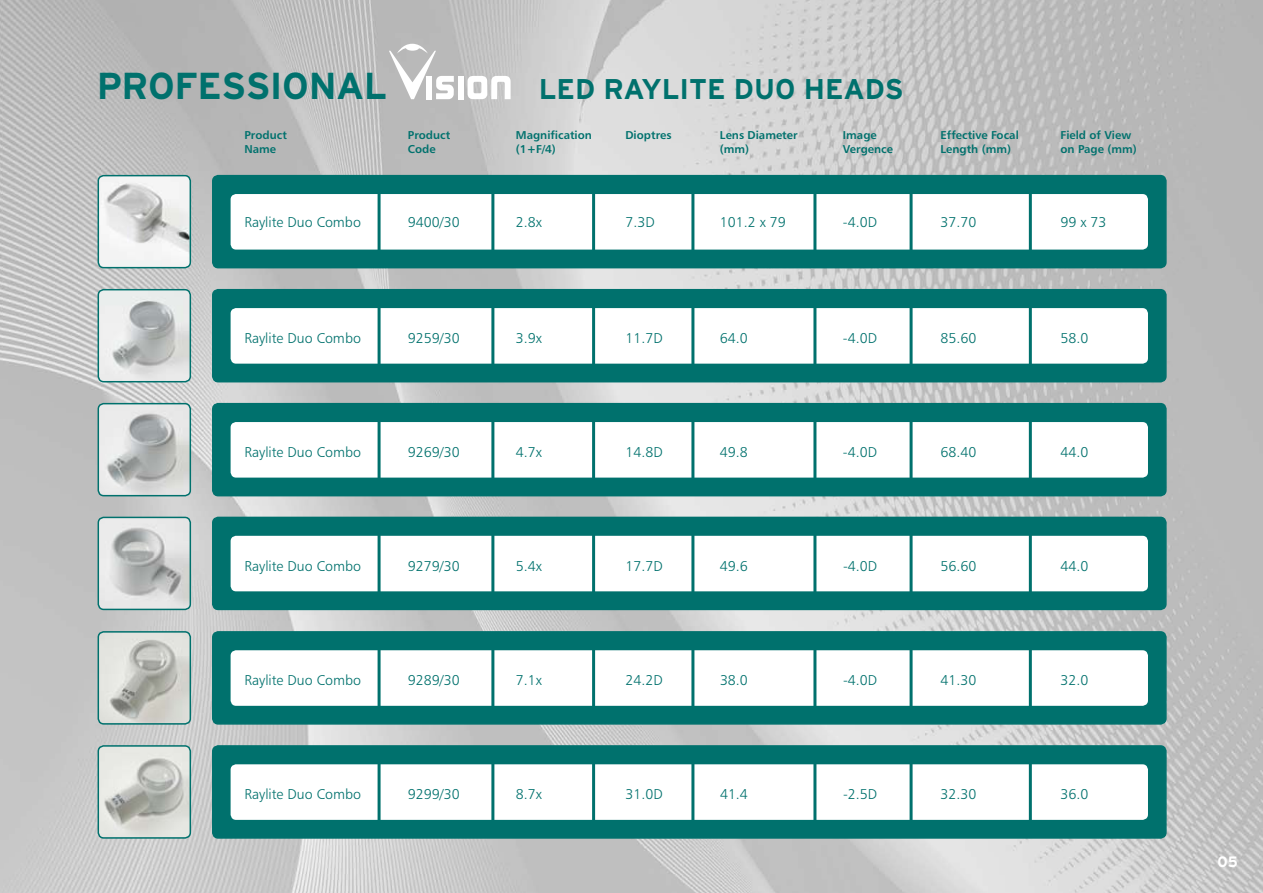
<style>
.page{position:relative;width:1263px;height:893px;background:#fff}
.page>*{position:absolute;margin:0;border:0;box-sizing:border-box;transform-origin:0 0}
.t1{font:700 37.5px "Interstate";letter-spacing:-.015em;color:#00716d}
.t2{font:700 28.5px "Interstate";color:#00716d}
.t3{font:700 15px "Interstate";color:#fff}
.t4{font:14.25px "Humanist 777 BT Light B";color:#00716d}
.t5{font:11.4px "Humanist 777 BT Bold B";color:#00716d}
</style>
<div class="page">
<img style="left:0;top:0;width:1263px;height:893px">
<img style="left:98px;top:404px;width:92px;height:92px">
<div style="left:98px;top:403px;width:93px;height:93px;border:2px solid #00716d;border-radius:6px"></div>
<div style="left:213px;top:404px;width:953px;height:92px;background:#00716d;border-radius:6px"></div>
<div style="left:212px;top:403px;width:954px;height:93px;border:2px solid #00716d;border-radius:6px"></div>
<div style="left:231px;top:422px;width:917px;height:56px;background:#fff;border-radius:6px"></div>
<svg style="left:389px;top:44px;width:65px;height:55px"></svg>
<div style="left:458px;top:76px;width:5px;height:23px;background:#fff"></div>
<svg style="left:468px;top:76px;width:43px;height:23px"></svg>
<div style="left:406px;top:45px;width:13px;height:6px;background:#fff;border-radius:50%"></div>
<img style="left:98px;top:176px;width:92px;height:92px">
<div style="left:98px;top:175px;width:93px;height:93px;border:2px solid #00716d;border-radius:6px"></div>
<div style="left:213px;top:176px;width:953px;height:92px;background:#00716d;border-radius:6px"></div>
<div style="left:212px;top:175px;width:954px;height:93px;border:2px solid #00716d;border-radius:6px"></div>
<div style="left:231px;top:194px;width:917px;height:56px;background:#fff;border-radius:6px"></div>
<img style="left:98px;top:290px;width:92px;height:92px">
<div style="left:98px;top:289px;width:93px;height:93px;border:2px solid #00716d;border-radius:6px"></div>
<div style="left:213px;top:290px;width:953px;height:92px;background:#00716d;border-radius:6px"></div>
<div style="left:212px;top:289px;width:954px;height:93px;border:2px solid #00716d;border-radius:6px"></div>
<div style="left:231px;top:308px;width:917px;height:56px;background:#fff;border-radius:6px"></div>
<img style="left:98px;top:517px;width:92px;height:92px">
<div style="left:98px;top:517px;width:93px;height:93px;border:2px solid #00716d;border-radius:6px"></div>
<div style="left:213px;top:517px;width:953px;height:92px;background:#00716d;border-radius:6px"></div>
<div style="left:212px;top:517px;width:954px;height:93px;border:2px solid #00716d;border-radius:6px"></div>
<div style="left:231px;top:536px;width:917px;height:55px;background:#fff;border-radius:6px"></div>
<img style="left:98px;top:632px;width:92px;height:92px">
<div style="left:98px;top:631px;width:93px;height:94px;border:2px solid #00716d;border-radius:6px"></div>
<div style="left:213px;top:632px;width:953px;height:92px;background:#00716d;border-radius:6px"></div>
<div style="left:212px;top:631px;width:954px;height:94px;border:2px solid #00716d;border-radius:6px"></div>
<div style="left:231px;top:650px;width:917px;height:56px;background:#fff;border-radius:6px"></div>
<img style="left:98px;top:746px;width:92px;height:92px">
<div style="left:98px;top:745px;width:93px;height:94px;border:2px solid #00716d;border-radius:6px"></div>
<div style="left:213px;top:746px;width:953px;height:92px;background:#00716d;border-radius:6px"></div>
<div style="left:212px;top:745px;width:954px;height:94px;border:2px solid #00716d;border-radius:6px"></div>
<div style="left:231px;top:764px;width:917px;height:56px;background:#fff;border-radius:6px"></div>
<hr style="left:378px;top:183px;width:3px;height:78px;background:#00716d">
<hr style="left:491px;top:183px;width:3px;height:78px;background:#00716d">
<hr style="left:592px;top:183px;width:3px;height:78px;background:#00716d">
<hr style="left:691px;top:183px;width:3px;height:78px;background:#00716d">
<hr style="left:813px;top:183px;width:3px;height:78px;background:#00716d">
<hr style="left:909px;top:183px;width:3px;height:78px;background:#00716d">
<hr style="left:1029px;top:183px;width:3px;height:78px;background:#00716d">
<hr style="left:378px;top:298px;width:3px;height:77px;background:#00716d">
<hr style="left:491px;top:298px;width:3px;height:77px;background:#00716d">
<hr style="left:592px;top:298px;width:3px;height:77px;background:#00716d">
<hr style="left:691px;top:298px;width:3px;height:77px;background:#00716d">
<hr style="left:813px;top:298px;width:3px;height:77px;background:#00716d">
<hr style="left:909px;top:298px;width:3px;height:77px;background:#00716d">
<hr style="left:1029px;top:298px;width:3px;height:77px;background:#00716d">
<hr style="left:378px;top:411px;width:3px;height:78px;background:#00716d">
<hr style="left:491px;top:411px;width:3px;height:78px;background:#00716d">
<hr style="left:592px;top:411px;width:3px;height:78px;background:#00716d">
<hr style="left:691px;top:411px;width:3px;height:78px;background:#00716d">
<hr style="left:813px;top:411px;width:3px;height:78px;background:#00716d">
<hr style="left:909px;top:411px;width:3px;height:78px;background:#00716d">
<hr style="left:1029px;top:411px;width:3px;height:78px;background:#00716d">
<hr style="left:378px;top:526px;width:3px;height:78px;background:#00716d">
<hr style="left:491px;top:526px;width:3px;height:78px;background:#00716d">
<hr style="left:592px;top:526px;width:3px;height:78px;background:#00716d">
<hr style="left:691px;top:526px;width:3px;height:78px;background:#00716d">
<hr style="left:813px;top:526px;width:3px;height:78px;background:#00716d">
<hr style="left:909px;top:526px;width:3px;height:78px;background:#00716d">
<hr style="left:1029px;top:526px;width:3px;height:78px;background:#00716d">
<hr style="left:378px;top:639px;width:3px;height:78px;background:#00716d">
<hr style="left:491px;top:639px;width:3px;height:78px;background:#00716d">
<hr style="left:592px;top:639px;width:3px;height:78px;background:#00716d">
<hr style="left:691px;top:639px;width:3px;height:78px;background:#00716d">
<hr style="left:813px;top:639px;width:3px;height:78px;background:#00716d">
<hr style="left:909px;top:639px;width:3px;height:78px;background:#00716d">
<hr style="left:1029px;top:639px;width:3px;height:78px;background:#00716d">
<hr style="left:378px;top:753px;width:3px;height:78px;background:#00716d">
<hr style="left:491px;top:753px;width:3px;height:78px;background:#00716d">
<hr style="left:592px;top:753px;width:3px;height:78px;background:#00716d">
<hr style="left:691px;top:753px;width:3px;height:78px;background:#00716d">
<hr style="left:813px;top:753px;width:3px;height:78px;background:#00716d">
<hr style="left:909px;top:753px;width:3px;height:78px;background:#00716d">
<hr style="left:1029px;top:753px;width:3px;height:78px;background:#00716d">
<h1 class="t1" style="left:97px;top:65px;width:292px">PROFESSIONAL</h1>
<h2 class="t2" style="left:539px;top:73px;width:366px">LED RAYLITE DUO H EADS</h2>
<p class="t5" style="left:244px;top:128px;width:44px">Product</p>
<p class="t5" style="left:408px;top:128px;width:44px">Product</p>
<p class="t5" style="left:516px;top:128px;width:78px">Magnification</p>
<p class="t5" style="left:625px;top:128px;width:48px">Dioptres</p>
<p class="t5" style="left:720px;top:128px;width:79px">Lens Diameter</p>
<p class="t5" style="left:843px;top:128px;width:35px">Image</p>
<p class="t5" style="left:940px;top:128px;width:80px">Effective Focal</p>
<p class="t5" style="left:1060px;top:128px;width:72px">Field of View</p>
<p class="t5" style="left:244px;top:142px;width:33px">Name</p>
<p class="t5" style="left:408px;top:142px;width:29px">Code</p>
<p class="t5" style="left:516px;top:142px;width:42px">(1+F/4)</p>
<p class="t5" style="left:720px;top:142px;width:31px">(mm)</p>
<p class="t5" style="left:843px;top:142px;width:52px">Vergence</p>
<p class="t5" style="left:940px;top:142px;width:72px">Length (mm)</p>
<p class="t5" style="left:1060px;top:142px;width:78px">on Page (mm)</p>
<p class="t4" style="left:244px;top:214px;width:118px">Raylite Duo Combo</p>
<p class="t4" style="left:408px;top:214px;width:53px">9400/30</p>
<p class="t4" style="left:516px;top:214px;width:27px">2.8x</p>
<p class="t4" style="left:625px;top:214px;width:31px">7.3D</p>
<p class="t4" style="left:720px;top:214px;width:67px">101.2 x 79</p>
<p class="t4" style="left:843px;top:214px;width:36px">-4.0D</p>
<p class="t4" style="left:940px;top:214px;width:37px">37.70</p>
<p class="t4" style="left:1060px;top:214px;width:47px">99 x 73</p>
<p class="t4" style="left:244px;top:330px;width:118px">Raylite Duo Combo</p>
<p class="t4" style="left:408px;top:330px;width:53px">9259/30</p>
<p class="t4" style="left:516px;top:330px;width:27px">3.9x</p>
<p class="t4" style="left:625px;top:330px;width:39px">11.7D</p>
<p class="t4" style="left:720px;top:330px;width:29px">64.0</p>
<p class="t4" style="left:843px;top:330px;width:36px">-4.0D</p>
<p class="t4" style="left:940px;top:330px;width:37px">85.60</p>
<p class="t4" style="left:1060px;top:330px;width:29px">58.0</p>
<p class="t4" style="left:244px;top:443px;width:118px">Raylite Duo Combo</p>
<p class="t4" style="left:408px;top:443px;width:53px">9269/30</p>
<p class="t4" style="left:516px;top:443px;width:27px">4.7x</p>
<p class="t4" style="left:625px;top:443px;width:39px">14.8D</p>
<p class="t4" style="left:720px;top:443px;width:29px">49.8</p>
<p class="t4" style="left:843px;top:443px;width:36px">-4.0D</p>
<p class="t4" style="left:940px;top:443px;width:37px">68.40</p>
<p class="t4" style="left:1060px;top:443px;width:29px">44.0</p>
<p class="t4" style="left:244px;top:557px;width:118px">Raylite Duo Combo</p>
<p class="t4" style="left:408px;top:557px;width:53px">9279/30</p>
<p class="t4" style="left:516px;top:557px;width:27px">5.4x</p>
<p class="t4" style="left:625px;top:557px;width:39px">17.7D</p>
<p class="t4" style="left:720px;top:557px;width:29px">49.6</p>
<p class="t4" style="left:843px;top:557px;width:36px">-4.0D</p>
<p class="t4" style="left:940px;top:557px;width:37px">56.60</p>
<p class="t4" style="left:1060px;top:557px;width:29px">44.0</p>
<p class="t4" style="left:244px;top:671px;width:118px">Raylite Duo Combo</p>
<p class="t4" style="left:408px;top:671px;width:53px">9289/30</p>
<p class="t4" style="left:516px;top:671px;width:27px">7.1x</p>
<p class="t4" style="left:625px;top:671px;width:39px">24.2D</p>
<p class="t4" style="left:720px;top:671px;width:29px">38.0</p>
<p class="t4" style="left:843px;top:671px;width:36px">-4.0D</p>
<p class="t4" style="left:940px;top:671px;width:37px">41.30</p>
<p class="t4" style="left:1060px;top:671px;width:29px">32.0</p>
<p class="t4" style="left:244px;top:785px;width:118px">Raylite Duo Combo</p>
<p class="t4" style="left:408px;top:785px;width:53px">9299/30</p>
<p class="t4" style="left:516px;top:785px;width:27px">8.7x</p>
<p class="t4" style="left:625px;top:785px;width:39px">31.0D</p>
<p class="t4" style="left:720px;top:785px;width:29px">41.4</p>
<p class="t4" style="left:843px;top:785px;width:36px">-2.5D</p>
<p class="t4" style="left:940px;top:785px;width:37px">32.30</p>
<p class="t4" style="left:1060px;top:785px;width:29px">36.0</p>
<p class="t3" style="left:1217px;top:853px;width:22px">05</p>
</div>
